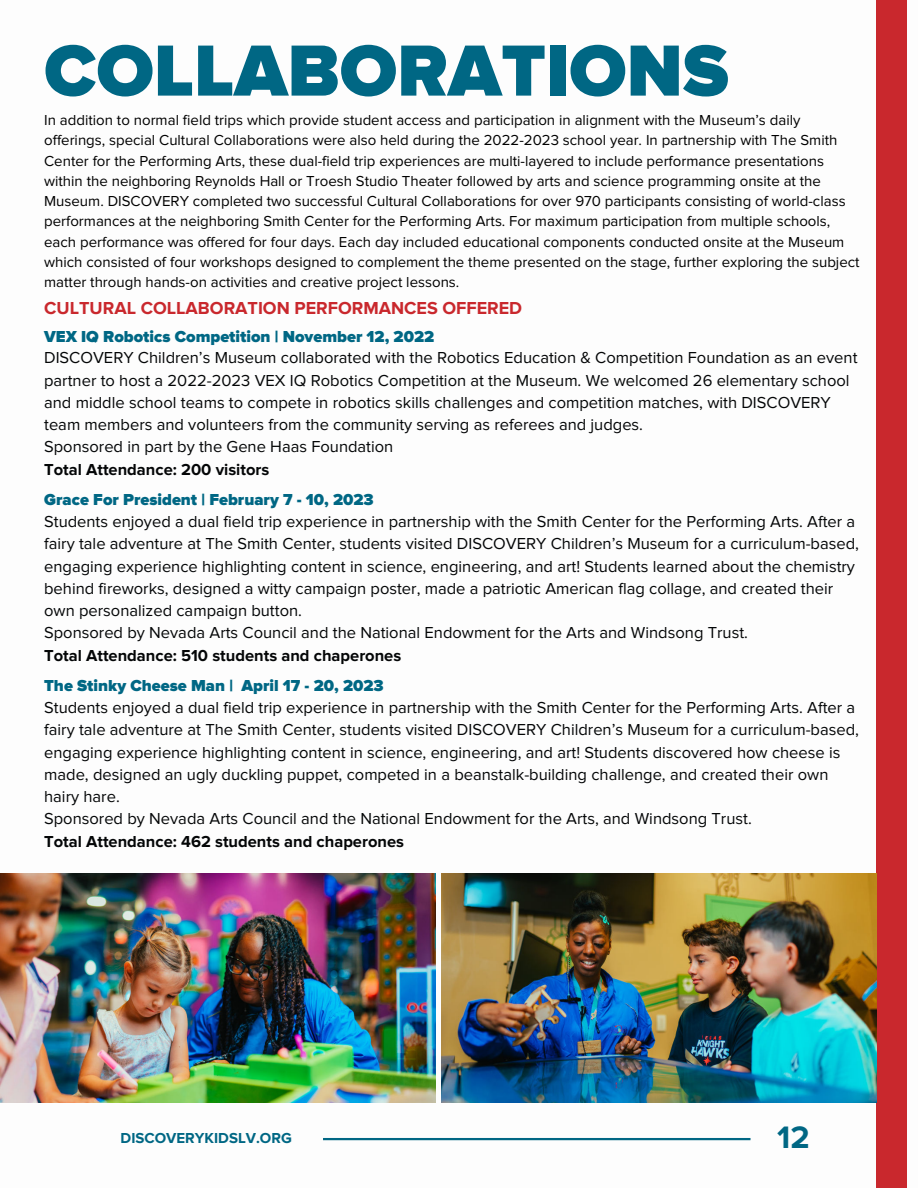
<style>
.page{position:relative;width:918px;height:1188px;background:#fff}
.page>*{position:absolute;margin:0;border:0;box-sizing:border-box;transform-origin:0 0}
.t1{font:900 75px "Proxima Nova";color:#006784}
.t2{font:700 32.25px "Proxima Nova";color:#006784}
.t3{font:700 18px "Proxima Nova";color:#c9282d}
.t4{font:16.5px/22.2px "Proxima Nova";color:#040607}
.t5{font:900 16.5px "Proxima Nova";color:#006784}
.t6{font:700 16.5px "Proxima Nova";color:#040607}
.t7{font:15px/20.2px "Proxima Nova";color:#000}
.t8{font:700 15px "Proxima Nova";color:#006784}
</style>
<div class="page">
<div style="left:876px;top:0;width:31px;height:1188px;background:#c9282d"></div>
<hr style="left:323px;top:1138px;width:428px;height:2px;background:#006784">
<img style="left:0;top:874px;width:435px;height:228px">
<img style="left:441px;top:874px;width:435px;height:228px">
<h1 class="t1" style="left:44px;top:27px;width:686px">COLLABORATIONS</h1>
<p class="t7" style="left:44px;top:110px;width:817px">In addition to normal field trips which provide student access and participation in alignment with the Museum’s daily offerings, special Cultural Collaborations were also held during the 2022-2023 school year. In partnership with The Smith Center for the Performing Arts, these dual-field trip experiences are multi-layered to include performance presentations within the neighboring Reynolds Hall or Troesh Studio Theater followed by arts and science programming onsite at the Museum. DISCOVERY completed two successful Cultural Collaborations for over 970 participants consisting of world-class performances at the neighboring Smith Center for the Performing Arts. For maximum participation from multiple schools, each performance was offered for four days. Each day included educational components conducted onsite at the Museum which consisted of four workshops designed to complement the theme presented on the stage, further exploring the subject matter through hands-on activities and creative project lessons.</p>
<p class="t3" style="left:44px;top:298px;width:480px">CULTURAL COLLABORATION PERFORMANCES OFFERED</p>
<p class="t5" style="left:44px;top:327px;width:392px">VEX IQ Robotics Competition | November 12, 2022</p>
<p class="t4" style="left:44px;top:347px;width:815px">DISCOVERY Children’s Museum collaborated with the Robotics Education &amp; Competition Foundation as an event partner to host a 2022-2023 VEX IQ Robotics Competition at the Museum. We welcomed 26 elementary school and middle school teams to compete in robotics skills challenges and competition matches, with DISCOVERY team members and volunteers from the community serving as referees and judges.<br>Sponsored in part by the Gene Haas Foundation</p>
<p class="t6" style="left:44px;top:460px;width:227px">Total Attendance: 200 visitors</p>
<p class="t5" style="left:44px;top:490px;width:331px">Grace For President | February 7 - 10, 2023</p>
<p class="t4" style="left:44px;top:511px;width:816px">Students enjoyed a dual field trip experience in partnership with the Smith Center for the Performing Arts. After a fairy tale adventure at The Smith Center, students visited DISCOVERY Children’s Museum for a curriculum-based, engaging experience highlighting content in science, engineering, and art! Students learned about the chemistry behind fireworks, designed a witty campaign poster, made a patriotic American flag collage, and created their own personalized campaign button.<br>Sponsored by Nevada Arts Council and the National Endowment for the Arts and Windsong Trust.</p>
<p class="t6" style="left:44px;top:646px;width:359px">Total Attendance: 510 students and chaperones</p>
<p class="t5" style="left:44px;top:676px;width:341px">The Stinky Cheese Man | April 17 - 20, 2023</p>
<p class="t4" style="left:44px;top:697px;width:816px">Students enjoyed a dual field trip experience in partnership with the Smith Center for the Performing Arts. After a fairy tale adventure at The Smith Center, students visited DISCOVERY Children’s Museum for a curriculum-based, engaging experience highlighting content in science, engineering, and art! Students discovered how cheese is made, designed an ugly duckling puppet, competed in a beanstalk-building challenge, and created their own hairy hare.<br>Sponsored by Nevada Arts Council and the National Endowment for the Arts, and Windsong Trust.</p>
<p class="t6" style="left:44px;top:832px;width:361px">Total Attendance: 462 students and chaperones</p>
<p class="t8" style="left:121px;top:1129px;width:173px">DISCOVERYKIDSLV.ORG</p>
<h2 class="t2" style="left:777px;top:1118px;width:34px">12</h2>
</div>
